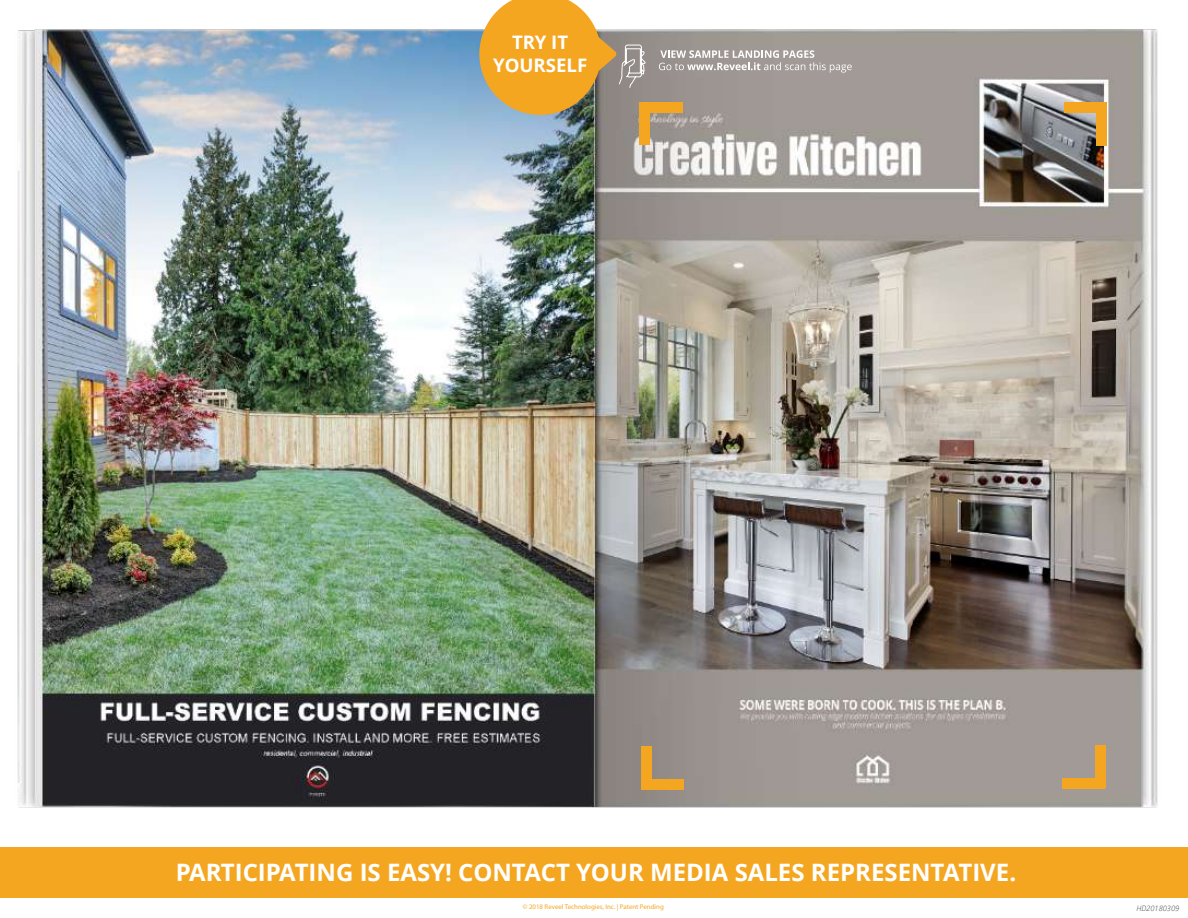
<style>
.page{position:relative;width:1188px;height:918px;background:#fff}
.page>*{position:absolute;margin:0;border:0;box-sizing:border-box;transform-origin:0 0}
.t1{font:700 24px "Open Sans";color:#fff}
.t2{font:700 18.6px/22.4px "Open Sans";color:#fff;text-align:center}
.t3{font:italic 300 7.5px "Open Sans";color:#404041}
.t4{font:6.9px "Myriad Pro";color:#f5a620}
</style>
<div class="page">
<img style="left:17px;top:29px;width:1141px;height:779px">
<div style="left:0;top:848px;width:1188px;height:50px;background:#f5a620"></div>
<div style="left:640px;top:103px;width:10px;height:42px;background:#f5a620"></div>
<div style="left:641px;top:102px;width:42px;height:11px;background:#f5a620"></div>
<div style="left:1064px;top:102px;width:42px;height:11px;background:#f5a620"></div>
<div style="left:1097px;top:103px;width:10px;height:42px;background:#f5a620"></div>
<div style="left:1095px;top:746px;width:11px;height:42px;background:#f5a620"></div>
<div style="left:1063px;top:778px;width:42px;height:10px;background:#f5a620"></div>
<div style="left:642px;top:779px;width:42px;height:11px;background:#f5a620"></div>
<div style="left:641px;top:747px;width:11px;height:42px;background:#f5a620"></div>
<svg style="left:479px;top:0;width:167px;height:115px;background:#d9aa59"></svg>
<svg style="left:659px;top:50px;width:193px;height:23px;background:#b3adab"></svg>
<p class="t2" style="left:493px;top:31px;width:96px">TRY IT<br>YOURSELF</p>
<p class="t1" style="left:176px;top:856px;width:842px">PARTICIPATING IS EASY! CONTACT YOUR MEDIA SALES REPRESENTATIVE.</p>
<p class="t4" style="left:523px;top:902px;width:142px">© 2018 Reveel Technologies, Inc. | Patent Pending</p>
<p class="t3" style="left:1136px;top:903px;width:45px">HD20180309</p>
</div>
